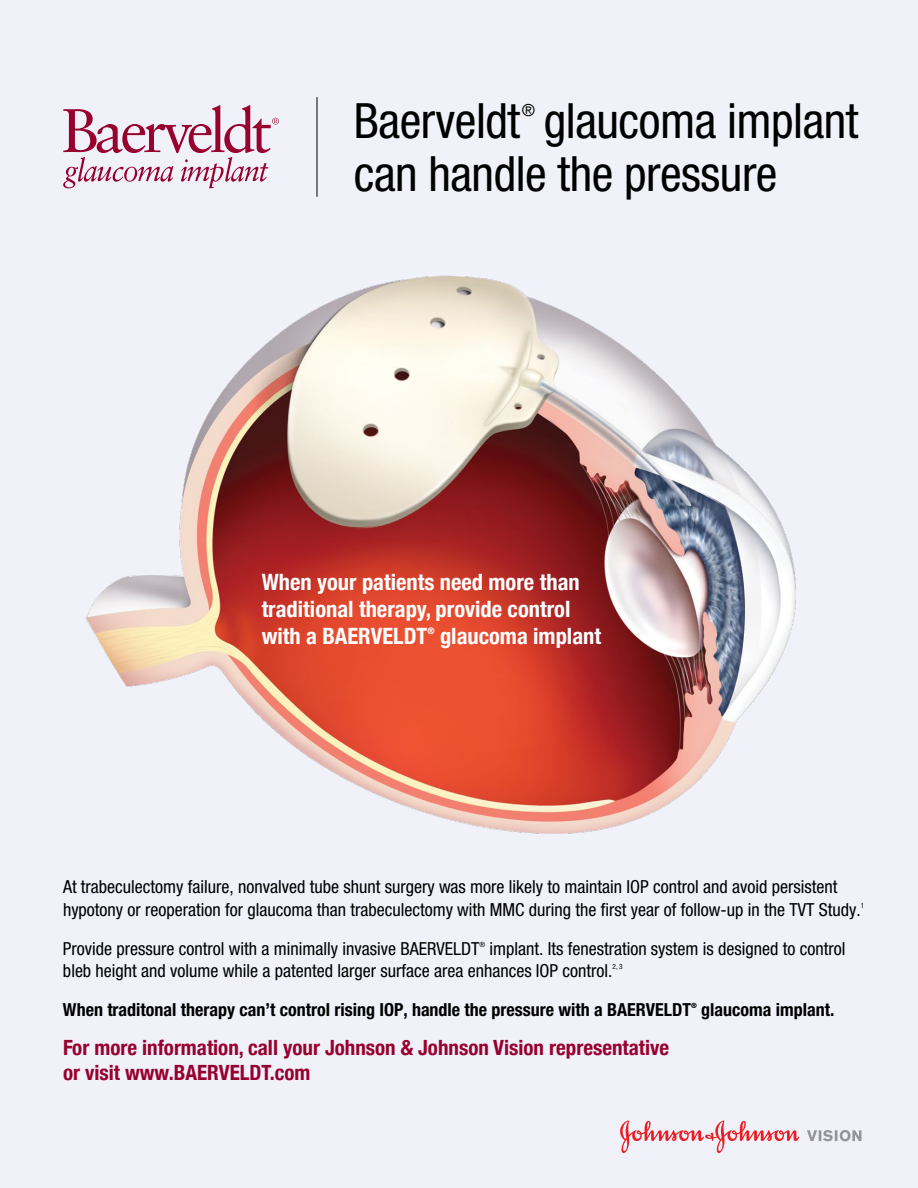
<style>
.page{position:relative;width:918px;height:1188px;background:#f0f1f9}
.page>*{position:absolute;margin:0;border:0;box-sizing:border-box;transform-origin:0 0}
.t1{font:condensed 48.75px/53.1px "Helvetica Neue";letter-spacing:-.01em;color:#000}
.t2{font:700 condensed 22.5px/27px "Helvetica Neue";color:#fff}
.t3{font:700 condensed 21px/25.2px "Helvetica Neue";color:#98002e}
.t4{font:condensed 18px/22.5px "Helvetica Neue";color:#000}
.t5{font:700 condensed 18px "Helvetica Neue";color:#000}
.t6{font:condensed 16.65px "Helvetica Neue";color:#000}
.t7{font:700 condensed 9px "Helvetica Neue";color:#fff}
.t8{font:condensed 7.2px "Helvetica Neue";color:#000}
.t9{font:700 condensed 7.2px "Helvetica Neue";color:#000}
</style>
<div class="page">
<img style="left:85px;top:275px;width:711px;height:559px">
<svg style="left:63px;top:105px;width:216px;height:83px"></svg>
<hr style="left:317px;top:97px;width:1px;height:100px;background:#000">
<svg style="left:620px;top:1121px;width:179px;height:32px"></svg>
<svg style="left:807px;top:1130px;width:54px;height:11px"></svg>
<h1 class="t1" style="left:354px;top:94px;width:506px;text-indent:190px">glaucoma implant can handle the pressure</h1>
<h1 class="t1" style="left:354px;top:94px;width:168px">Baerveldt</h1>
<p class="t6" style="left:522px;top:100px;width:15px">®</p>
<p class="t2" style="left:262px;top:569px;width:320px">When your patients need more than traditional therapy, provide control with a BAERVELDT</p>
<p class="t7" style="left:427px;top:626px;width:9px">®</p>
<p class="t2" style="left:440px;top:623px;width:163px">glaucoma implant</p>
<p class="t4" style="left:63px;top:876px;width:799px">At trabeculectomy failure, nonvalved tube shunt surgery was more likely to maintain IOP control and avoid persistent hypotony or reoperation for glaucoma than trabeculectomy with MMC during the first year of follow-up in the TVT Study.</p>
<p class="t8" style="left:861px;top:901px;width:5px">1</p>
<p class="t4" style="left:63px;top:937px;width:418px">Provide pressure control with a minimally invasive BAERVELDT</p>
<p class="t8" style="left:479px;top:940px;width:7px">®</p>
<p class="t4" style="left:63px;top:937px;width:784px;text-indent:426px">implant. Its fenestration system is designed to control bleb height and volume while a patented larger surface area enhances IOP control.</p>
<p class="t8" style="left:613px;top:962px;width:12px">2, 3</p>
<p class="t5" style="left:63px;top:998px;width:630px">When traditonal therapy can’t control rising IOP, handle the pressure with a BAERVELDT</p>
<p class="t9" style="left:691px;top:1001px;width:7px">®</p>
<p class="t5" style="left:701px;top:998px;width:135px">glaucoma implant.</p>
<p class="t3" style="left:63px;top:1034px;width:608px">For more information, call your Johnson &amp; Johnson Vision representative or visit www.BAERVELDT.com</p>
</div>
